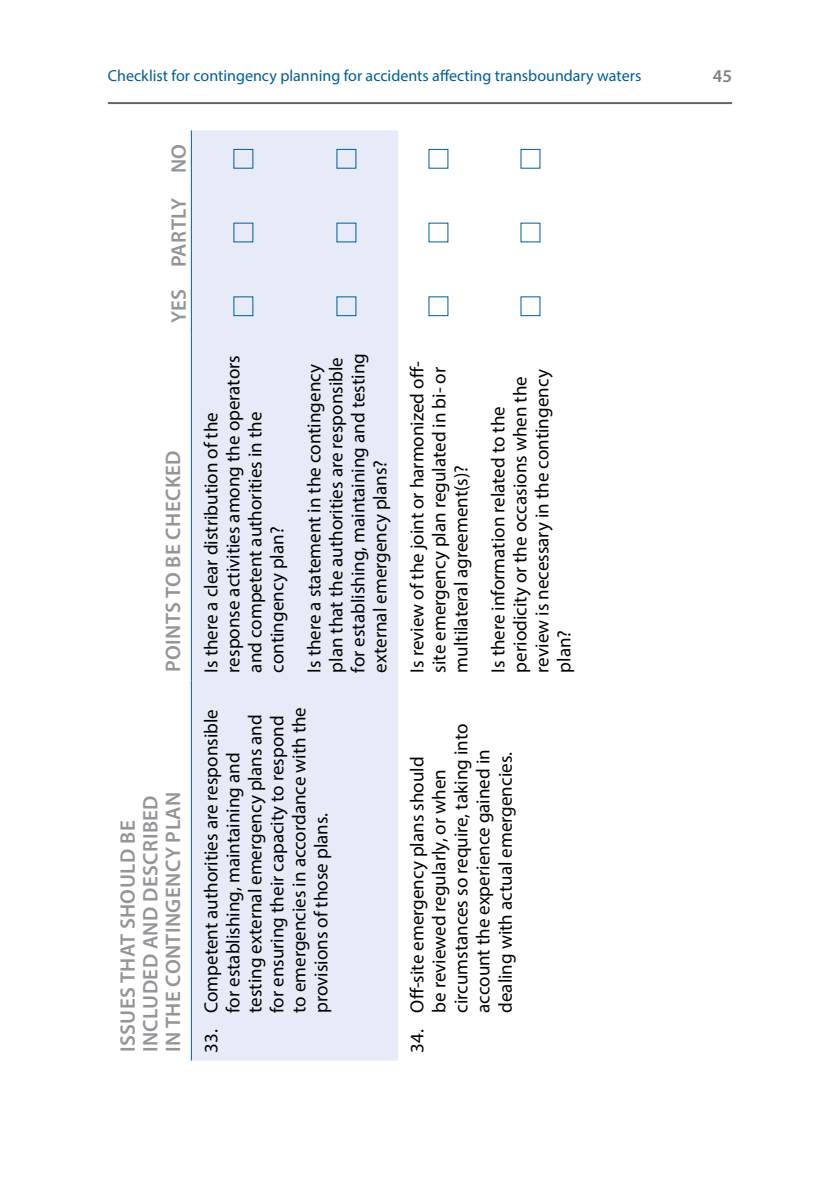
<style>
.page{position:relative;width:840px;height:1191px;background:#fff}
.page>*{position:absolute;margin:0;border:0;box-sizing:border-box;transform-origin:0 0}
.t1{font:600 21px/22.4px "Myriad Pro";letter-spacing:.02em;color:#939598}
.t2{font:19px/22px "Myriad Pro";color:#000}
.t3{font:600 18px "Myriad Pro";color:#808285}
.t4{font:16px "Myriad Pro";color:#005d95}
</style>
<div class="page">
<hr style="left:108px;top:102px;width:623px;height:2px;background:#000">
<div style="left:192px;top:130px;width:205px;height:930px;background:#e6ebf7"></div>
<hr style="left:191px;top:1020px;width:1px;height:40px;background:#005d95">
<hr style="left:191px;top:680px;width:1px;height:340px;background:#005d95">
<hr style="left:191px;top:334px;width:1px;height:346px;background:#005d95">
<hr style="left:191px;top:278px;width:1px;height:56px;background:#005d95">
<hr style="left:191px;top:187px;width:1px;height:91px;background:#005d95">
<hr style="left:191px;top:130px;width:1px;height:57px;background:#005d95">
<p class="t4" style="left:108px;top:66px;width:534px">Checklist for contingency planning for accidents affecting transboundary waters</p>
<p class="t3" style="left:712px;top:64px;width:21px">45</p>
<p class="t1" style="left:167px;top:323px;width:181px;rotate:-90deg">YES PARTLY NO</p>
<p class="t1" style="left:161px;top:672px;width:224px;rotate:-90deg">POINTS TO BE CHECKED</p>
<p class="t1" style="left:116px;top:1052px;width:262px;rotate:-90deg">ISSUES THAT SHOULD BE<br>INCLUDED AND DESCRIBED<br>IN THE CONTINGENCY PLAN</p>
<p class="t2" style="left:200px;top:672px;width:319px;rotate:-90deg">Is there a clear distribution of the response activities among the operators and competent authorities in the contingency plan?</p>
<p class="t2" style="left:302px;top:672px;width:321px;rotate:-90deg">Is there a statement in the contingency plan that the authorities are responsible for establishing, maintaining and testing external emergency plans?</p>
<p class="t2" style="left:200px;top:1012px;width:307px;text-indent:-40px;rotate:-90deg">33. Competent authorities are responsible for establishing, maintaining and testing external emergency plans and for ensuring their capacity to respond to emergencies in accordance with the provisions of those plans.</p>
<p class="t2" style="left:405px;top:672px;width:312px;rotate:-90deg">Is review of the joint or harmonized off&shy;site emergency plan regulated in bi- or multilateral agreement(s)?</p>
<p class="t2" style="left:486px;top:672px;width:304px;rotate:-90deg">Is there information related to the periodicity or the occasions when the review is necessary in the contingency plan?</p>
<p class="t2" style="left:405px;top:1012px;width:291px;text-indent:-40px;rotate:-90deg">34. Off-site emergency plans should<br>be reviewed regularly, or when circumstances so require, taking into account the experience gained in dealing with actual emergencies.</p>
</div>
